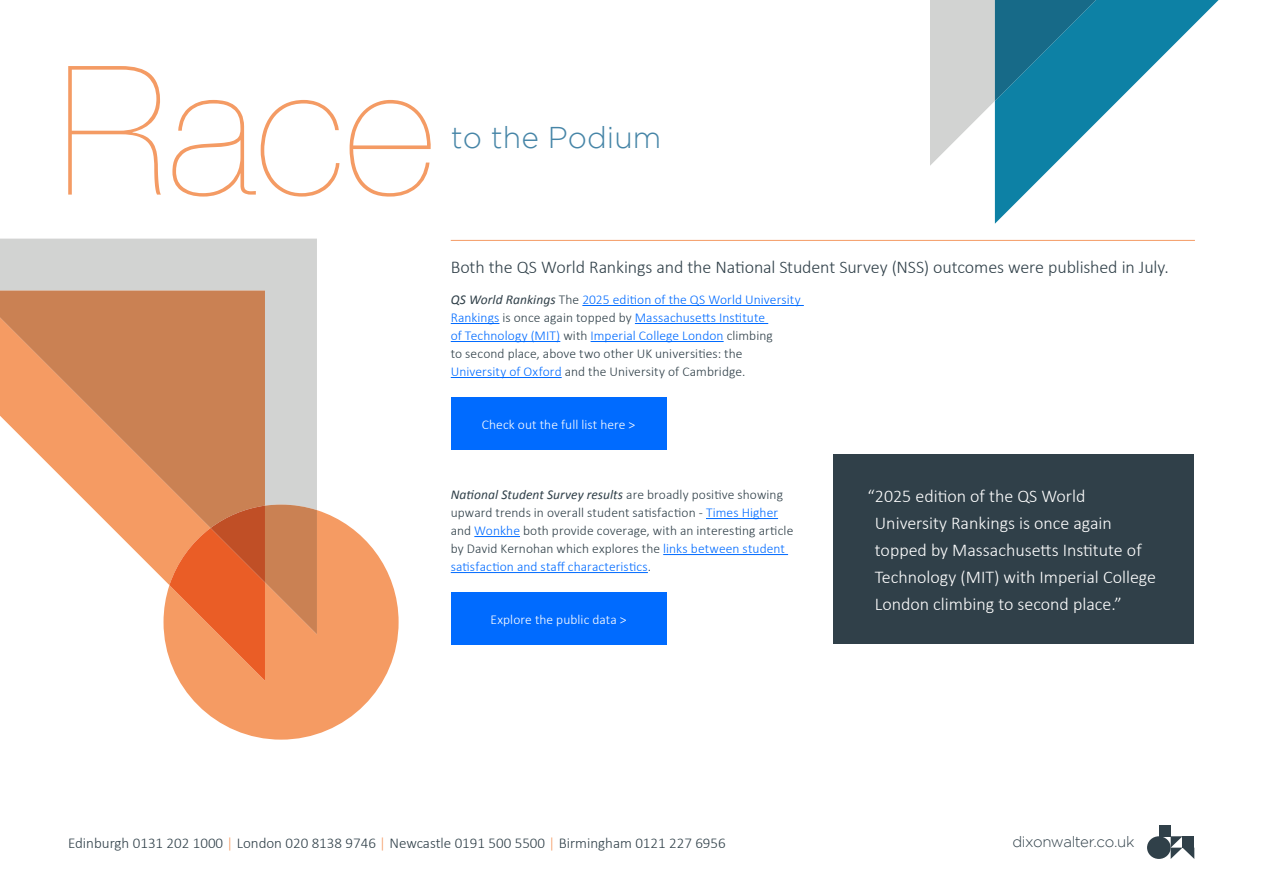
<style>
.page{position:relative;width:1263px;height:893px;background:#fff}
.page>*{position:absolute;margin:0;border:0;box-sizing:border-box;transform-origin:0 0}
.Page_Number{font:200 180px "Helvetica Neue";color:#f49b64}
.Body_Copy_Paragraph{font:300 30px "Gotham";color:#4685a7}
.Sub_Heading{font:300 18px/27px "Calibri";color:#fff}
.Body_Copy{font:300 18px "Calibri";letter-spacing:-.01em;color:#304049}
.t1{font:300 15px "Calibri";color:#304049}
.t2{font:300 15px "Gotham";letter-spacing:-.03em;color:#304049}
.Body_Copy-2{font:300 13.5px/18px "Calibri";letter-spacing:.005em;color:#304049}
.Body_Copy-3{font:300 13.5px/18px "Calibri";letter-spacing:.005em;color:#006bff}
.Body_Copy-4{font:300 13.5px "Calibri";letter-spacing:.005em;color:#fff}
.s1{font-weight:400;font-style:italic;color:#304049}
.s2{color:#304049}
.s3{font-weight:400;font-style:italic}
.s4{color:#006bff}
.s5{color:#f49b64}
</style>
<div class="page">
<hr style="left:451px;top:240px;width:744px;height:1px;background:#f49b64">
<hr style="left:582px;top:305px;width:222px;height:1px;background:#006bff">
<hr style="left:451px;top:323px;width:48px;height:1px;background:#006bff">
<hr style="left:635px;top:323px;width:133px;height:1px;background:#006bff">
<hr style="left:451px;top:341px;width:109px;height:1px;background:#006bff">
<hr style="left:591px;top:341px;width:133px;height:1px;background:#006bff">
<hr style="left:451px;top:377px;width:111px;height:1px;background:#006bff">
<hr style="left:706px;top:518px;width:72px;height:1px;background:#006bff">
<hr style="left:474px;top:536px;width:46px;height:1px;background:#006bff">
<hr style="left:663px;top:554px;width:125px;height:1px;background:#006bff">
<hr style="left:451px;top:572px;width:197px;height:1px;background:#006bff">
<div style="left:451px;top:398px;width:215px;height:52px;background:#006bff"></div>
<div style="left:451px;top:592px;width:215px;height:53px;background:#006bff"></div>
<div style="left:833px;top:454px;width:361px;height:190px;background:#304049"></div>
<svg style="left:164px;top:510px;width:235px;height:230px;fill:#f59b63"></svg>
<svg style="left:112px;top:528px;width:57px;height:57px"></svg>
<div style="left:0;top:239px;width:317px;height:266px;background:#d2d3d2"></div>
<svg style="left:0;top:290px;width:265px;height:238px;background:#da9569"></svg>
<svg style="left:169px;top:505px;width:148px;height:176px;background:#e37d49"></svg>
<svg style="left:995px;top:166px;width:58px;height:58px"></svg>
<svg style="left:930px;top:0;width:289px;height:166px"></svg>
<div style="left:1159px;top:825px;width:12px;height:11px;background:#304049"></div>
<div style="left:1147px;top:836px;width:24px;height:23px;background:#304049;border-radius:50%"></div>
<svg style="left:1171px;top:836px;width:23px;height:23px"></svg>
<p class="Page_Number" style="left:58px;top:-9px;width:378px">Race</p>
<p class="Body_Copy_Paragraph" style="left:451px;top:121px;width:212px">to the Podium</p>
<p class="Body_Copy" style="left:451px;top:256px;width:719px">Both the QS World Rankings and the National Student Survey (NSS) outcomes were published in July.</p>
<p class="Body_Copy-3" style="left:451px;top:290px;width:351px"><span class="s1">QS World Rankings</span> <span class="s2">The</span> 2025 edition of the QS World University Rankings <span class="s2">is once again topped by</span> Massachusetts Institute<br>of Technology (MIT) <span class="s2">with</span> Imperial College London <span class="s2">climbing<br>to second place, above two other UK universities: the </span>University of Oxford <span class="s2">and the University of Cambridge.</span></p>
<p class="Body_Copy-4" style="left:482px;top:416px;width:155px">Check out the full list here &gt;</p>
<p class="Body_Copy-2" style="left:451px;top:485px;width:344px"><span class="s3">National Student Survey results</span> are broadly positive showing upward trends in overall student satisfaction - <span class="s4">Times Higher </span>and <span class="s4">Wonkhe</span> both provide coverage, with an interesting article by David Kernohan which explores the <span class="s4">links between student satisfaction and staff characteristics</span>.</p>
<p class="Body_Copy-4" style="left:490px;top:611px;width:138px">Explore the public data &gt;</p>
<p class="Sub_Heading" style="left:875px;top:482px;width:283px;text-indent:-7px">“2025 edition of the QS World University Rankings is once again topped by Massachusetts Institute of Technology (MIT) with Imperial College London climbing to second place.”</p>
<p class="t1" style="left:68px;top:833px;width:659px">Edinburgh 0131 202 1000 <span class="s5">|</span> London 020 8138 9746 <span class="s5">|</span> Newcastle 0191 500 5500 <span class="s5">|</span> Birmingham 0121 227 6956</p>
<p class="t2" style="left:1012px;top:834px;width:124px">dixonwalter.co.uk</p>
</div>
